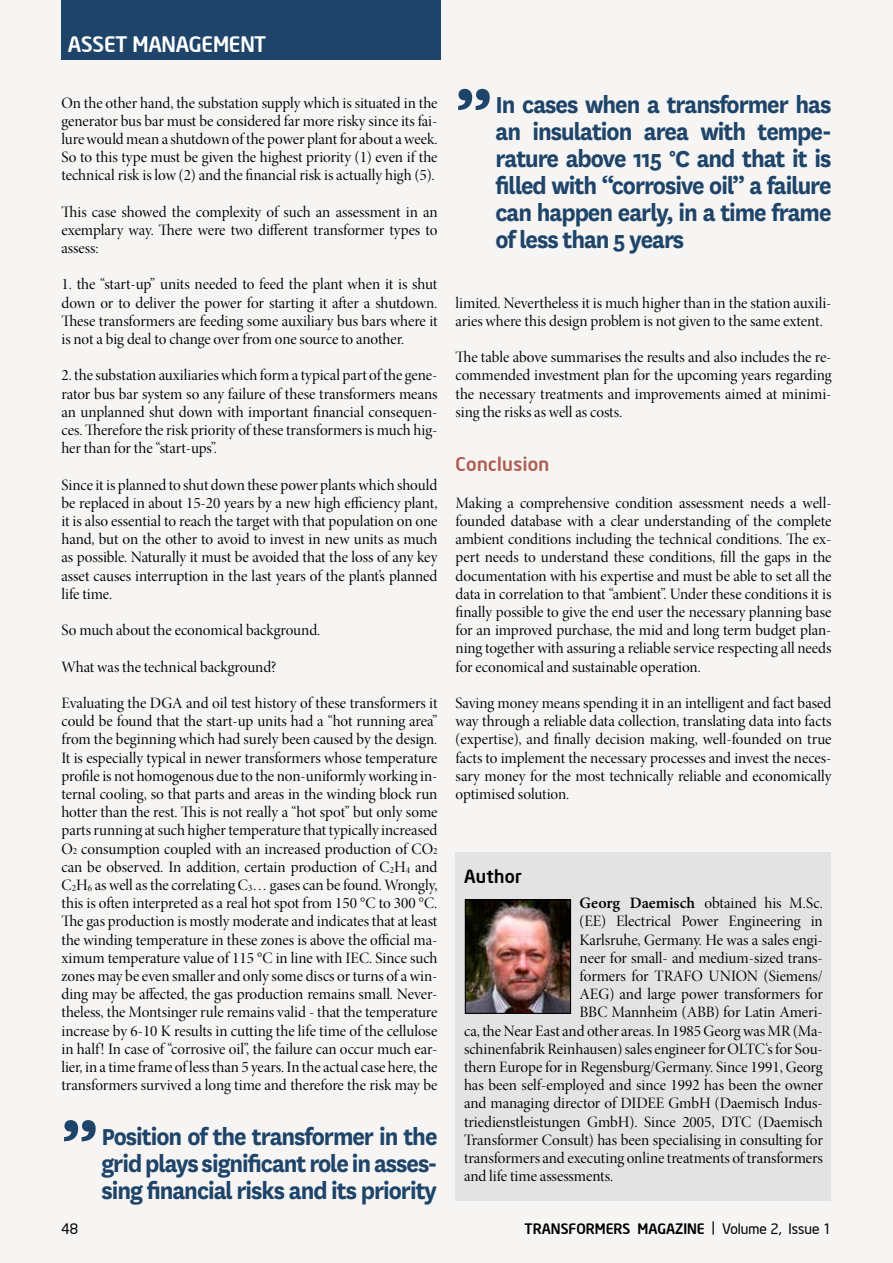
<style>
.page{position:relative;width:893px;height:1263px;background:#f6f5f3}
.page>*{position:absolute;margin:0;border:0;box-sizing:border-box;transform-origin:0 0}
.t1{font:700 75.6px "National";color:#1e446a}
.t2{font:700 27px/27px "National";letter-spacing:-.04em;color:#1e446a;text-align:justify;scale:.95 1}
.t3{font:500 21px "Neo Sans Intel";letter-spacing:-.01em;color:#fff}
.t4{font:500 18.75px "Neo Sans Intel";letter-spacing:.02em;color:#b05d52}
.t5{font:500 18px "Neo Sans Intel";letter-spacing:.02em;color:#000}
.t6{font:15.9px/18.1px "Minion Pro Disp";color:#000;text-align:justify}
.t7{font:500 14.25px "Neo Sans Intel";color:#000}
.t8{font:14.25px "Neo Sans Intel";color:#000}
.s1{font-size:9.6px}
.s2{font-family:"Minion Pro";font-weight:600}
.s3{font-weight:400}
</style>
<div class="page">
<div style="left:62px;top:0;width:379px;height:60px;background:#1e446a"></div>
<div style="left:455px;top:852px;width:376px;height:348px;background:#e3e3e3"></div>
<img style="left:467px;top:901px;width:102px;height:111px">
<div style="left:465px;top:899px;width:106px;height:115px;border:1px solid #000"></div>
<h3 class="t3" style="left:68px;top:31px;width:200px">ASSET MANAGEMENT</h3>
<p class="t6" style="left:61px;top:94px;width:378px">On the other hand, the substation supply which is situated in the generator bus bar must be considered far more risky since its fai&shy;lure would mean a shutdown of the power plant for about a week.<br>So to this type must be given the highest priority (1) even if the technical risk is low (2) and the financial risk is actually high (5).</p>
<p class="t6" style="left:61px;top:203px;width:378px">This case showed the complexity of such an assessment in an exemplary way. There were two different transformer types to assess:</p>
<p class="t6" style="left:61px;top:276px;width:378px">1. the “start-up” units needed to feed the plant when it is shut down or to deliver the power for starting it after a shutdown.<br>These transformers are feeding some auxiliary bus bars where it is not a big deal to change over from one source to another.</p>
<p class="t6" style="left:61px;top:367px;width:378px">2. the substation auxiliaries which form a typical part of the gene&shy;rator bus bar system so any failure of these transformers means an unplanned shut down with important financial consequen&shy;ces. Therefore the risk priority of these transformers is much hig&shy;her than for the “start-ups”.</p>
<p class="t6" style="left:61px;top:476px;width:378px">Since it is planned to shut down these power plants which should be replaced in about 15-20 years by a new high efficiency plant, it is also essential to reach the target with that population on one hand, but on the other to avoid to invest in new units as much as possible. Naturally it must be avoided that the loss of any key asset causes interruption in the last years of the plant’s planned life time.</p>
<p class="t6" style="left:61px;top:621px;width:260px">So much about the economical background.</p>
<p class="t6" style="left:61px;top:658px;width:217px">What was the technical background?</p>
<p class="t6" style="left:61px;top:694px;width:378px">Evaluating the DGA and oil test history of these transformers it could be found that the start-up units had a “hot running area” from the beginning which had surely been caused by the design.<br>It is especially typical in newer transformers whose temperature profile is not homogenous due to the non-uniformly working in&shy;ternal cooling, so that parts and areas in the winding block run hotter than the rest. This is not really a “hot spot” but only some parts running at such higher temperature that typically increased O<span class="s1">2</span> consumption coupled with an increased production of CO<span class="s1">2 </span>can be observed. In addition, certain production of C<span class="s1">2</span>H<span class="s1">4</span> and C<span class="s1">2</span>H<span class="s1">6</span> as well as the correlating C<span class="s1">3</span>… gases can be found. Wrongly, this is often interpreted as a real hot spot from 150 °C to 300 °C.<br>The gas production is mostly moderate and indicates that at least the winding temperature in these zones is above the official ma&shy;ximum temperature value of 115 °C in line with IEC. Since such zones may be even smaller and only some discs or turns of a win&shy;ding may be affected, the gas production remains small. Never&shy;theless, the Montsinger rule remains valid - that the temperature increase by 6-10 K results in cutting the life time of the cellulose in half! In case of “corrosive oil”, the failure can occur much ear&shy;lier, in a time frame of less than 5 years. In the actual case here, the transformers survived a long time and therefore the risk may be</p>
<h1 class="t1" style="left:62px;top:1055px;width:38px">„</h1>
<h2 class="t2" style="left:101px;top:1121px;width:355px">Position of the transformer in the grid plays significant role in asses&shy;sing financial risks and its priority</h2>
<h1 class="t1" style="left:456px;top:24px;width:38px">„</h1>
<h2 class="t2" style="left:495px;top:90px;width:355px">In cases when a transformer has an insulation area with tempe&shy;rature above 115 °C and that it is filled with “corrosive oil” a failure can happen early, in a time frame of less than 5 years</h2>
<p class="t6" style="left:455px;top:294px;width:378px">limited. Nevertheless it is much higher than in the station auxili&shy;aries where this design problem is not given to the same extent.</p>
<p class="t6" style="left:455px;top:348px;width:378px">The table above summarises the results and also includes the re&shy;commended investment plan for the upcoming years regarding the necessary treatments and improvements aimed at minimi&shy;sing the risks as well as costs.</p>
<p class="t4" style="left:455px;top:453px;width:95px">Conclusion</p>
<p class="t6" style="left:455px;top:494px;width:378px">Making a comprehensive condition assessment needs a well&shy;founded database with a clear understanding of the complete ambient conditions including the technical conditions. The ex&shy;pert needs to understand these conditions, fill the gaps in the documentation with his expertise and must be able to set all the data in correlation to that “ambient”. Under these conditions it is finally possible to give the end user the necessary planning base for an improved purchase, the mid and long term budget plan&shy;ning together with assuring a reliable service respecting all needs for economical and sustainable operation.</p>
<p class="t6" style="left:455px;top:694px;width:378px">Saving money means spending it in an intelligent and fact based way through a reliable data collection, translating data into facts (expertise), and finally decision making, well-founded on true facts to implement the necessary processes and invest the neces&shy;sary money for the most technically reliable and economically optimised solution.</p>
<p class="t5" style="left:464px;top:865px;width:59px">Author</p>
<p class="t6" style="left:580px;top:894px;width:245px"><span class="s2">Georg Daemisch</span> obtained his M.Sc.</p>
<p class="t6" style="left:580px;top:912px;width:245px">(EE) Electrical Power Engineering in</p>
<p class="t6" style="left:580px;top:931px;width:245px">Karlsruhe, Germany. He was a sales engi-</p>
<p class="t6" style="left:580px;top:949px;width:245px">neer for small- and medium-sized trans-</p>
<p class="t6" style="left:580px;top:967px;width:245px">formers for TRAFO UNION (Siemens/</p>
<p class="t6" style="left:580px;top:985px;width:245px">AEG) and large power transformers for</p>
<p class="t6" style="left:580px;top:1003px;width:245px">BBC Mannheim (ABB) for Latin Ameri-</p>
<p class="t6" style="left:464px;top:1022px;width:360px">ca, the Near East and other areas. In 1985 Georg was MR (Ma-</p>
<p class="t6" style="left:464px;top:1040px;width:360px">schinenfabrik Reinhausen) sales engineer for OLTC‘s for Sou-</p>
<p class="t6" style="left:464px;top:1058px;width:360px">thern Europe for in Regensburg/Germany. Since 1991, Georg</p>
<p class="t6" style="left:464px;top:1076px;width:360px">has been self-employed and since 1992 has been the owner</p>
<p class="t6" style="left:464px;top:1094px;width:360px">and managing director of DIDEE GmbH (Daemisch Indus-</p>
<p class="t6" style="left:464px;top:1113px;width:360px">triedienstleistungen GmbH). Since 2005, DTC (Daemisch</p>
<p class="t6" style="left:464px;top:1131px;width:360px">Transformer Consult) has been specialising in consulting for</p>
<p class="t6" style="left:464px;top:1149px;width:360px">transformers and executing online treatments of transformers</p>
<p class="t6" style="left:464px;top:1167px;width:151px">and life time assessments.</p>
<p class="t8" style="left:61px;top:1220px;width:18px">48</p>
<p class="t7" style="left:525px;top:1220px;width:308px">TRANSFORMERS MAGAZINE <span class="s3">| Volume</span> <span class="s3">2, I</span><span class="s3">ssue</span> <span class="s3">1</span></p>
</div>
